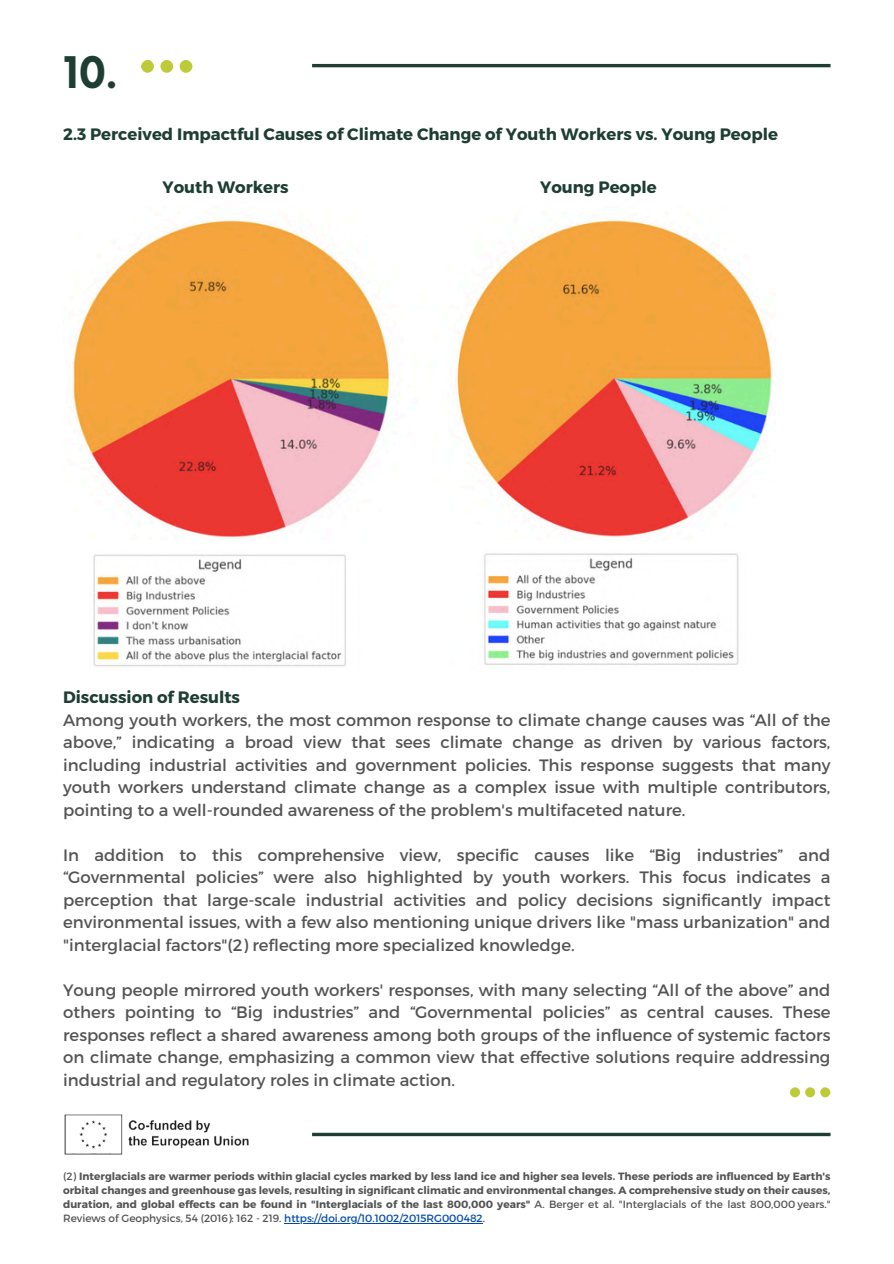
<style>
.page{position:relative;width:894px;height:1264px;background:#fff}
.page>*{position:absolute;margin:0;border:0;box-sizing:border-box;transform-origin:0 0}
.t1{font:700 42.45px "Neue Einstellung";color:#1e3e33}
.t2{font:16.5px/22.5px "Montserrat";color:#545454;text-align:justify}
.t3{font:700 16.5px "Montserrat";color:#1e3e33}
.t4{font:700 10.5px/14px "Montserrat";color:#545454;text-align:justify}
.s1{font-weight:700;color:#1e3e33}
.s2{font-weight:400}
.s3{font-weight:400;color:#004aad}
</style>
<div class="page">
<svg style="left:141px;top:60px;width:51px;height:13px"></svg>
<hr style="left:312px;top:64px;width:518px;height:3px;background:#1e3e33">
<img style="left:73px;top:220px;width:700px;height:318px">
<img style="left:93px;top:553px;width:646px;height:114px">
<svg style="left:312px;top:1132px;width:518px;height:4px;background:#4a645b"></svg>
<svg style="left:789px;top:1087px;width:41px;height:11px"></svg>
<img style="left:64px;top:1114px;width:185px;height:41px">
<hr style="left:284px;top:1222px;width:198px;height:1px;background:#004aad">
<h1 class="t1" style="left:63px;top:34px;width:55px">10.</h1>
<p class="t3" style="left:63px;top:123px;width:716px">2.3 Perceived Impactful Causes of Climate Change of Youth Workers vs. Young People</p>
<p class="t3" style="left:162px;top:177px;width:128px">Youth Workers</p>
<h2 class="t3" style="left:540px;top:177px;width:118px">Young People</h2>
<h2 class="t2" style="left:63px;top:685px;width:768px;text-align:left"><span class="s1">Discussion of Results<br></span>Among youth workers, the most common response to climate change causes was “All of the above,” indicating a broad view that sees climate change as driven by various factors, including industrial activities and government policies. This response suggests that many youth workers understand climate change as a complex issue with multiple contributors, pointing to a well-rounded awareness of the problem's multifaceted nature.</h2>
<h2 class="t2" style="left:63px;top:843px;width:768px">In addition to this comprehensive view, specific causes like “Big industries” and “Governmental policies” were also highlighted by youth workers. This focus indicates a perception that large-scale industrial activities and policy decisions significantly impact environmental issues, with a few also mentioning unique drivers like "mass urbanization" and "interglacial factors"(2) reflecting more specialized knowledge.</h2>
<p class="t2" style="left:63px;top:978px;width:768px">Young people mirrored youth workers' responses, with many selecting “All of the above” and others pointing to “Big industries” and “Governmental policies” as central causes. These responses reflect a shared awareness among both groups of the influence of systemic factors on climate change, emphasizing a common view that effective solutions require addressing industrial and regulatory roles in climate action.</p>
<p class="t4" style="left:63px;top:1168px;width:768px"><span class="s2">(2)</span> Interglacials are warmer periods within glacial cycles marked by less land ice and higher sea levels. These periods are influenced by Earth's orbital changes and greenhouse gas levels, resulting in significant climatic and environmental changes. A comprehensive study on their causes, duration, and global effects can be found in "Interglacials of the last 800,000 years" <span class="s2">A. Berger et al. "Interglacials of the last 800,000 years." Reviews of Geophysics, 54 (2016): 162 - 219.</span> <span class="s3">https://doi.org/10.1002/2015RG000482.</span></p>
</div>
